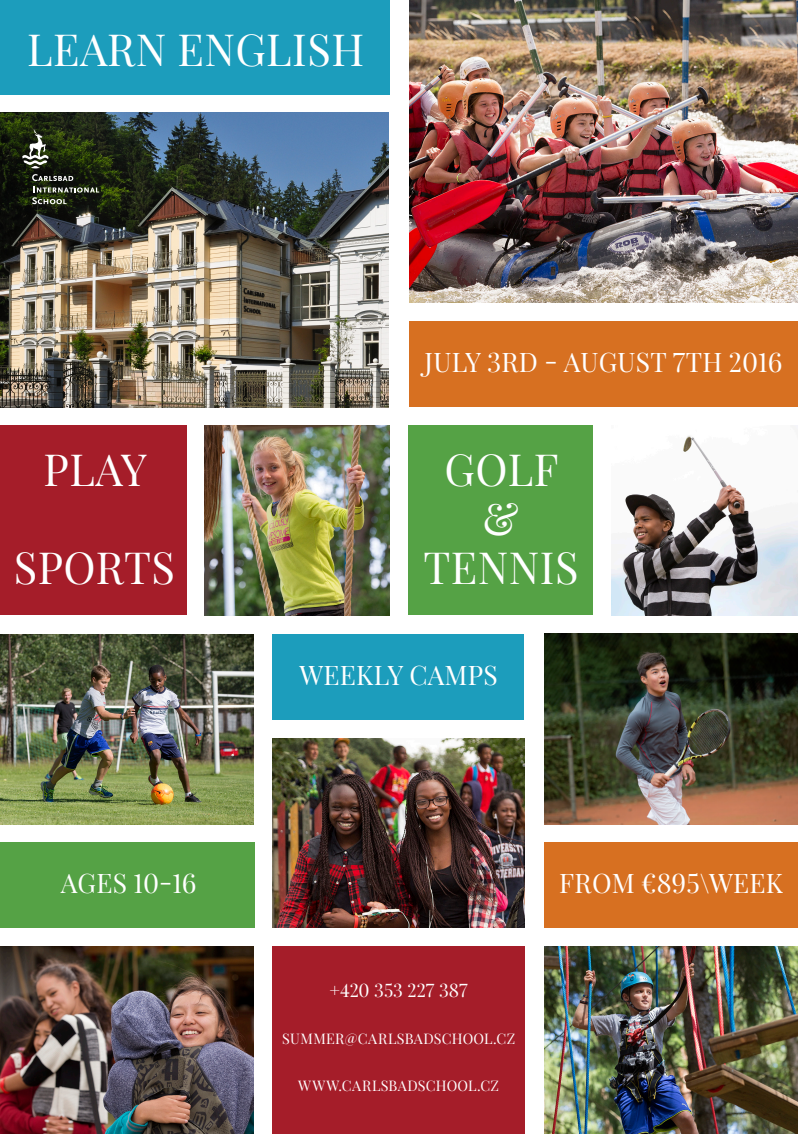
<style>
.page{position:relative;width:798px;height:1134px;background:#fff}
.page>*{position:absolute;margin:0;border:0;box-sizing:border-box;transform-origin:0 0}
._46_2_rows{font:43.38px "Playfair Display";letter-spacing:.01em;color:#fff}
._46{font:43.38px "Playfair Display";letter-spacing:.01em;color:#fff}
._28{font:26.38px "Playfair Display";letter-spacing:.01em;color:#fff}
._11{font:18.25px "Playfair Display";color:#fff}
._11-2{font:14.38px "Playfair Display";letter-spacing:.015em;color:#fff}
</style>
<div class="page">
<div style="left:0;top:0;width:389px;height:94px;background:#1c9dbc"></div>
<img style="left:544px;top:634px;width:253px;height:190px">
<img style="left:0;top:113px;width:388px;height:294px">
<div style="left:3px;top:842px;width:251px;height:86px;background:#55a245"></div>
<div style="left:544px;top:842px;width:253px;height:86px;background:#d77021"></div>
<div style="left:2px;top:425px;width:184px;height:190px;background:#a51d29"></div>
<div style="left:408px;top:425px;width:185px;height:190px;background:#55a245"></div>
<div style="left:272px;top:634px;width:252px;height:86px;background:#1c9dbc"></div>
<div style="left:409px;top:321px;width:387px;height:86px;background:#d77021"></div>
<img style="left:0;top:634px;width:253px;height:190px">
<img style="left:611px;top:436px;width:186px;height:179px">
<img style="left:409px;top:0;width:388px;height:303px">
<img style="left:272px;top:738px;width:252px;height:190px">
<img style="left:0;top:946px;width:253px;height:188px">
<img style="left:205px;top:425px;width:184px;height:190px">
<div style="left:272px;top:946px;width:252px;height:188px;background:#a51d29"></div>
<img style="left:544px;top:946px;width:253px;height:188px">
<svg style="left:22px;top:129px;width:27px;height:39px"></svg>
<svg style="left:32px;top:174px;width:67px;height:30px;background:#3d4334"></svg>
<p class="_46" style="left:27px;top:23px;width:338px">LEARN ENGLISH</p>
<p class="_46_2_rows" style="left:43px;top:442px;width:105px">PLAY</p>
<p class="_46_2_rows" style="left:14px;top:540px;width:163px">SPORTS</p>
<p class="_28" style="left:424px;top:345px;width:359px">JULY 3RD - AUGUST 7TH 2016</p>
<p class="_46_2_rows" style="left:444px;top:442px;width:115px">GOLF</p>
<p class="_46_2_rows" style="left:482px;top:491px;width:38px">&amp;</p>
<p class="_46_2_rows" style="left:423px;top:540px;width:157px">TENNIS</p>
<p class="_28" style="left:299px;top:658px;width:200px">WEEKLY CAMPS</p>
<p class="_28" style="left:61px;top:866px;width:137px">AGES 10-16</p>
<p class="_28" style="left:559px;top:866px;width:225px">FROM €895\WEEK</p>
<p class="_11" style="left:329px;top:979px;width:139px">+420 353 227 387</p>
<p class="_11-2" style="left:282px;top:1030px;width:234px">SUMMER@CARLSBADSCHOOL.CZ</p>
<p class="_11-2" style="left:298px;top:1077px;width:202px">WWW.CARLSBADSCHOOL.CZ</p>
</div>
